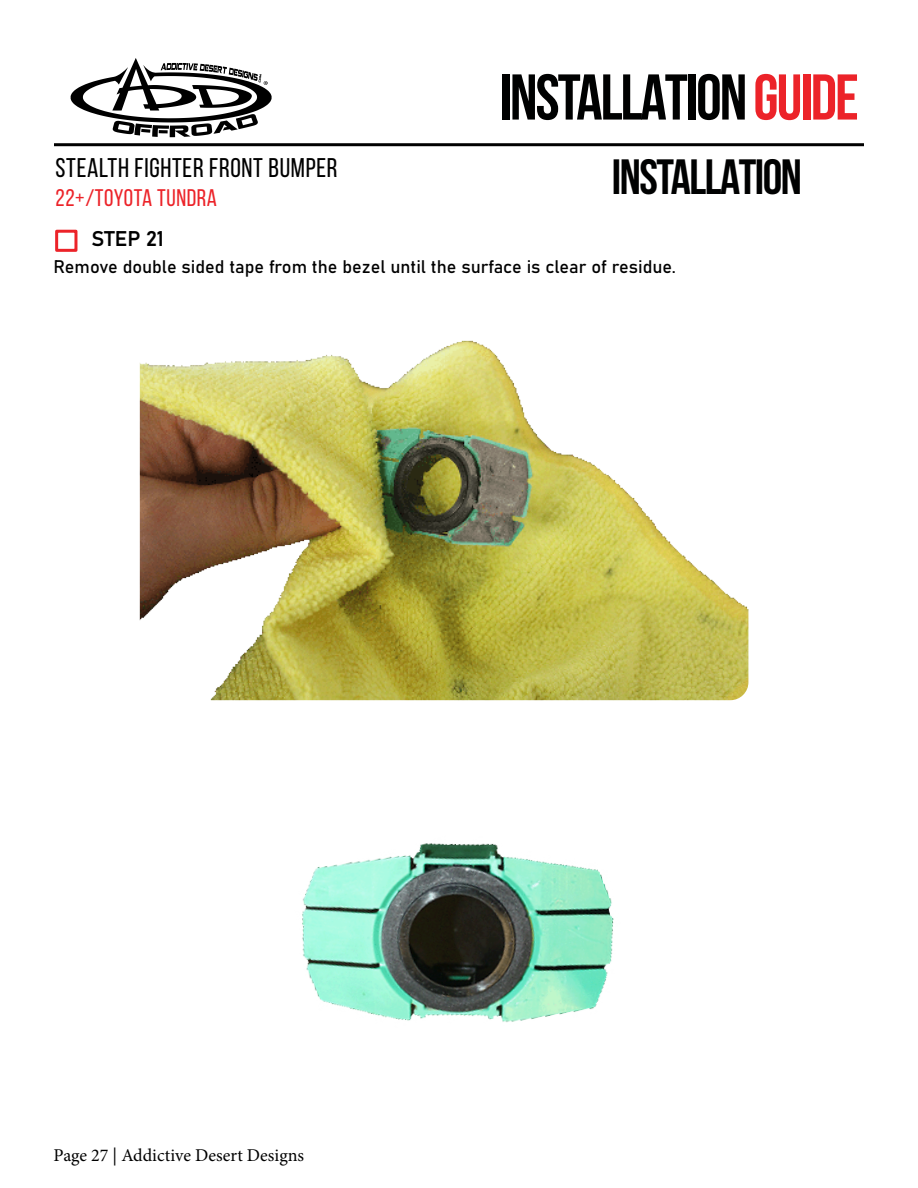
<style>
.page{position:relative;width:918px;height:1188px;background:#fff}
.page>*{position:absolute;margin:0;border:0;box-sizing:border-box;transform-origin:0 0}
.t1{font:700 64.5px "Bebas Neue";letter-spacing:-.03em;color:#000101}
.t2{font:700 49.5px "Bebas Neue";letter-spacing:-.03em;color:#000101}
.t3{font:27px "Bebas Neue";letter-spacing:.025em;color:#000}
.t4{font:24px "Bebas Neue";letter-spacing:.025em;color:#ec2329}
.t5{font:21px "Bahnschrift";color:#000}
.t6{font:18px "Bahnschrift";color:#000}
.t7{font:18px "Minion Pro";color:#000}
.s1{color:#ec2329}
</style>
<div class="page">
<svg style="left:70px;top:58px;width:202px;height:79px"></svg>
<hr style="left:54px;top:143px;width:810px;height:3px;background:#000">
<div style="left:55px;top:230px;width:22px;height:22px;border:3px solid #ec2329"></div>
<img style="left:140px;top:340px;width:608px;height:360px">
<img style="left:302px;top:843px;width:312px;height:179px">
<h3 class="t3" style="left:56px;top:153px;width:284px">STEALTH FIGHTER FRONT BUMPER</h3>
<h3 class="t4" style="left:56px;top:185px;width:163px">22+/TOYOTA TUNDRA</h3>
<h1 class="t1" style="left:500px;top:62px;width:361px">INSTALLATION<span class="s1">guide</span></h1>
<h2 class="t2" style="left:612px;top:150px;width:192px">INSTALLATION</h2>
<p class="t5" style="left:91px;top:223px;width:74px">STEP 21</p>
<p class="t6" style="left:54px;top:253px;width:624px">Remove double sided tape from the bezel until the surface is clear of residue.</p>
<p class="t7" style="left:54px;top:1143px;width:252px">Page 27 | Addictive Desert Designs</p>
</div>
